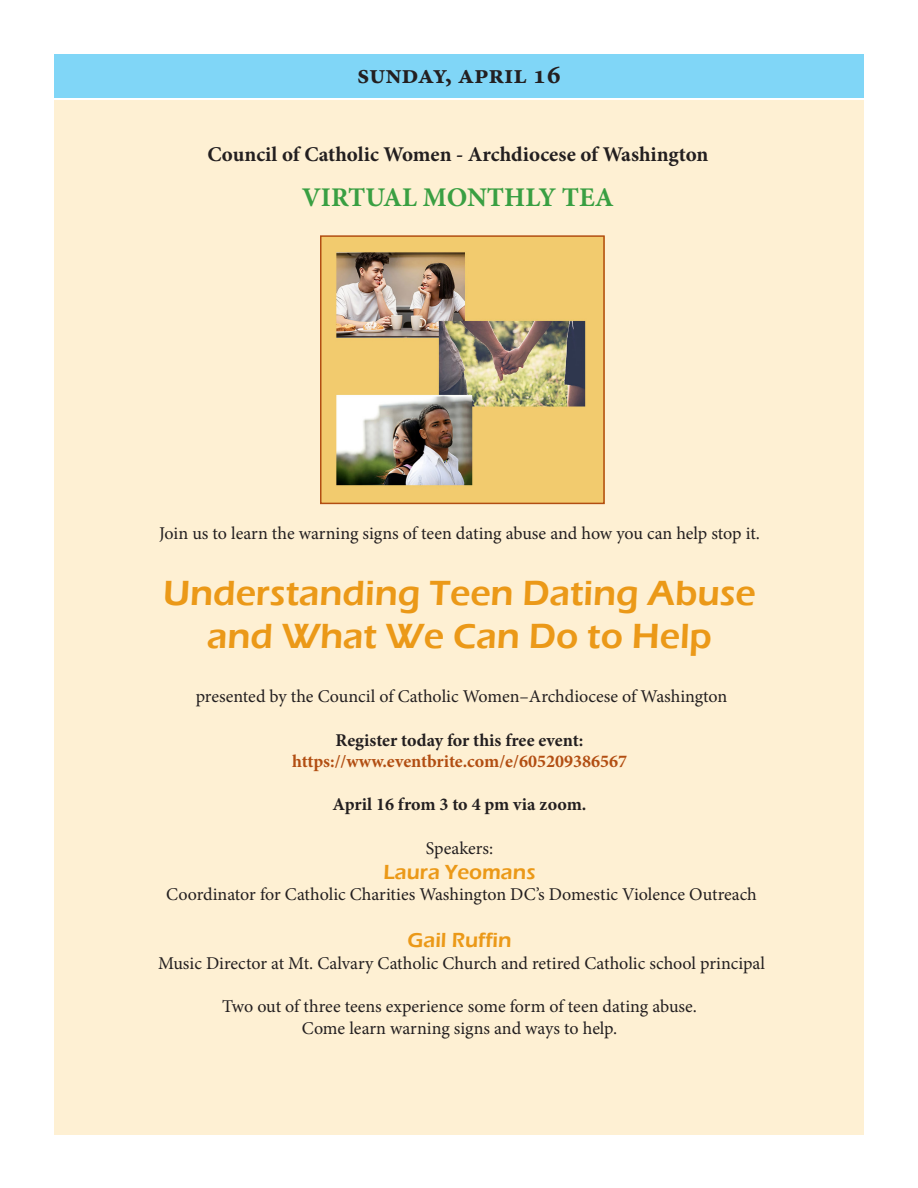
<style>
.page{position:relative;width:918px;height:1188px;background:#fff}
.page>*{position:absolute;margin:0;border:0;box-sizing:border-box;transform-origin:0 0}
.t1{font:600 36px "Eras ITC";color:#eb9918}
.t2{font:700 27px "Minion Pro";color:#399f42}
.t3{font:700 27px "Minion Pro";letter-spacing:-.005em;color:#231f20}
.t4{font:700 21px "Minion Pro";color:#231f20}
.t5{font:600 21px "Eras ITC";color:#eb9918}
.t6{font:18px "Minion Pro";letter-spacing:-.005em;color:#231f20}
.t7{font:700 18px "Minion Pro";letter-spacing:-.005em;color:#231f20}
.t8{font:700 18px "Minion Pro";color:#b24e12}
</style>
<div class="page">
<div style="left:54px;top:100px;width:810px;height:1035px;background:#fef0d3"></div>
<div style="left:54px;top:55px;width:810px;height:43px;background:#80d6f7"></div>
<img style="left:323px;top:238px;width:279px;height:263px">
<div style="left:320px;top:235px;width:285px;height:269px;border:2px solid #b24e12"></div>
<p class="t3" style="left:357px;top:55px;width:205px">sunday, april 16</p>
<p class="t4" style="left:207px;top:139px;width:503px">Council of Catholic Women - Archdiocese of Washington</p>
<p class="t2" style="left:302px;top:178px;width:314px">VIRTUAL MONTHLY TEA</p>
<p class="t6" style="left:159px;top:521px;width:602px">Join us to learn the warning signs of teen dating abuse and how you can help stop it.</p>
<p class="t1" style="left:163px;top:573px;width:594px">Understanding Teen Dating Abuse</p>
<p class="t1" style="left:207px;top:616px;width:506px">and What We Can Do to Help</p>
<p class="t6" style="left:196px;top:685px;width:533px">presented by the Council of Catholic Women–Archdiocese of Washington</p>
<p class="t7" style="left:336px;top:727px;width:249px">Register today for this free event:</p>
<p class="t8" style="left:292px;top:749px;width:336px">https://www.eventbrite.com/e/605209386567</p>
<p class="t7" style="left:333px;top:792px;width:255px">April 16 from 3 to 4 pm via zoom.</p>
<p class="t6" style="left:426px;top:836px;width:69px">Speakers:</p>
<p class="t5" style="left:384px;top:860px;width:153px">Laura Yeomans</p>
<p class="t6" style="left:166px;top:883px;width:592px">Coordinator for Catholic Charities Washington DC’s Domestic Violence Outreach</p>
<p class="t5" style="left:407px;top:928px;width:106px">Gail Ruffin</p>
<p class="t6" style="left:158px;top:951px;width:609px">Music Director at Mt. Calvary Catholic Church and retired Catholic school principal</p>
<p class="t6" style="left:222px;top:994px;width:476px">Two out of three teens experience some form of teen dating abuse.</p>
<p class="t6" style="left:302px;top:1016px;width:317px">Come learn warning signs and ways to help.</p>
</div>
